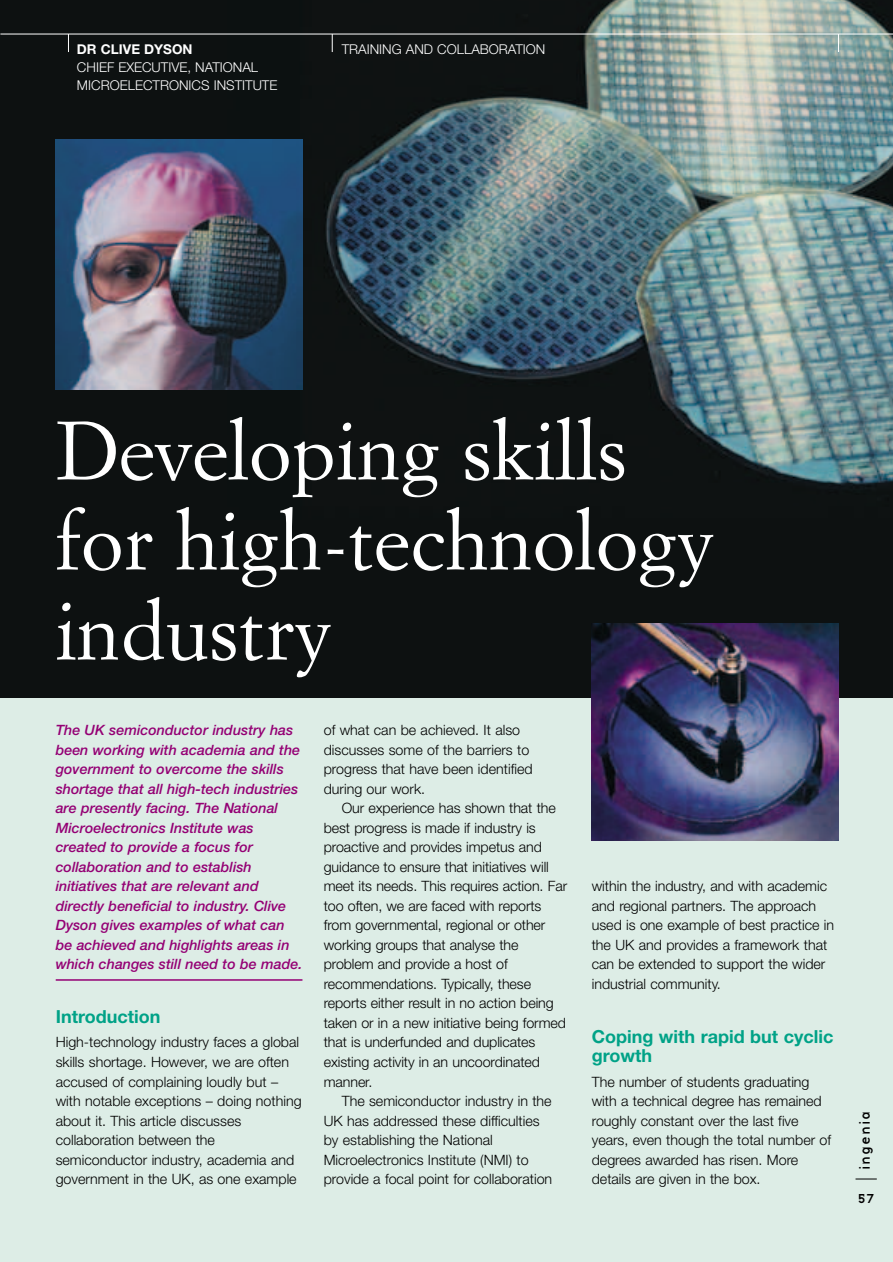
<style>
.page{position:relative;width:893px;height:1262px;background:#fff}
.page>*{position:absolute;margin:0;border:0;box-sizing:border-box;transform-origin:0 0}
.t1{font:81px/90px "Simoncini Garamond";color:#fff}
.t2{font:700 18px/19.5px "Helvetica Neue";color:#00a287}
.t3{font:300 14.25px/19.5px "Helvetica Neue";color:#000}
.t4{font:italic 500 14.25px/19.5px "Helvetica Neue";color:#940074}
.t5{font:300 13.5px/18px "Helvetica Neue";color:#fff}
.t6{font:700 13.5px "Helvetica Neue";color:#fff}
.t7{font:13.5px "Base Nine";letter-spacing:.065em;color:#000}
</style>
<div class="page">
<div style="left:0;top:0;width:892px;height:1262px;background:#ddede6"></div>
<img style="left:0;top:0;width:892px;height:697px">
<hr style="left:56px;top:979px;width:246px;height:1px;background:#940074">
<hr style="left:0;top:34px;width:892px;height:1px;background:#fff">
<svg style="left:855px;top:1178px;width:21px;height:1px"></svg>
<svg style="left:838px;top:35px;width:1px;height:17px"></svg>
<svg style="left:332px;top:34px;width:1px;height:18px"></svg>
<svg style="left:68px;top:35px;width:1px;height:17px"></svg>
<img style="left:56px;top:140px;width:246px;height:249px">
<img style="left:591px;top:623px;width:247px;height:217px">
<p class="t6" style="left:77px;top:44px;width:117px">DR CLIVE DYSON</p>
<p class="t5" style="left:77px;top:59px;width:202px">CHIEF EXECUTIVE, NATIONAL<br>MICROELECTRONICS INSTITUTE</p>
<p class="t5" style="left:342px;top:41px;width:205px">TRAINING AND COLLABORATION</p>
<h1 class="t1" style="left:56px;top:412px;width:659px">Developing skills for high-technology industry</h1>
<p class="t4" style="left:56px;top:722px;width:248px">The UK semiconductor industry has been working with academia and the government to overcome the skills shortage that all high-tech industries are presently facing. The National Microelectronics Institute was created to provide a focus for collaboration and to establish initiatives that are relevant and directly beneficial to industry. Clive Dyson gives examples of what can be achieved and highlights areas in which changes still need to be made.</p>
<p class="t2" style="left:56px;top:1008px;width:106px">Introduction</p>
<p class="t3" style="left:56px;top:1034px;width:247px">High-technology industry faces a global skills shortage. However, we are often accused of complaining loudly but – with notable exceptions – doing nothing about it. This article discusses collaboration between the semiconductor industry, academia and government in the UK, as one example</p>
<p class="t3" style="left:324px;top:722px;width:210px">of what can be achieved. It also discusses some of the barriers to progress that have been identified during our work.</p>
<p class="t3" style="left:324px;top:800px;width:245px;text-indent:18px">Our experience has shown that the best progress is made if industry is proactive and provides impetus and guidance to ensure that initiatives will meet its needs. This requires action. Far too often, we are faced with reports from governmental, regional or other working groups that analyse the problem and provide a host of recommendations. Typically, these reports either result in no action being taken or in a new initiative being formed that is underfunded and duplicates existing activity in an uncoordinated manner.</p>
<p class="t3" style="left:324px;top:1092px;width:230px;text-indent:18px">The semiconductor industry in the UK has addressed these difficulties by establishing the National Microelectronics Institute (NMI) to provide a focal point for collaboration</p>
<p class="t3" style="left:591px;top:878px;width:244px">within the industry, and with academic and regional partners. The approach used is one example of best practice in the UK and provides a framework that can be extended to support the wider industrial community.</p>
<p class="t2" style="left:591px;top:1028px;width:243px">Coping with rapid but cyclic growth</p>
<p class="t3" style="left:591px;top:1073px;width:241px">The number of students graduating with a technical degree has remained roughly constant over the last five years, even though the total number of degrees awarded has risen. More details are given in the box.</p>
<p class="t7" style="left:859px;top:1170px;width:61px;rotate:-90deg">ingenia</p>
<p class="t7" style="left:857px;top:1192px;width:19px">57</p>
</div>
